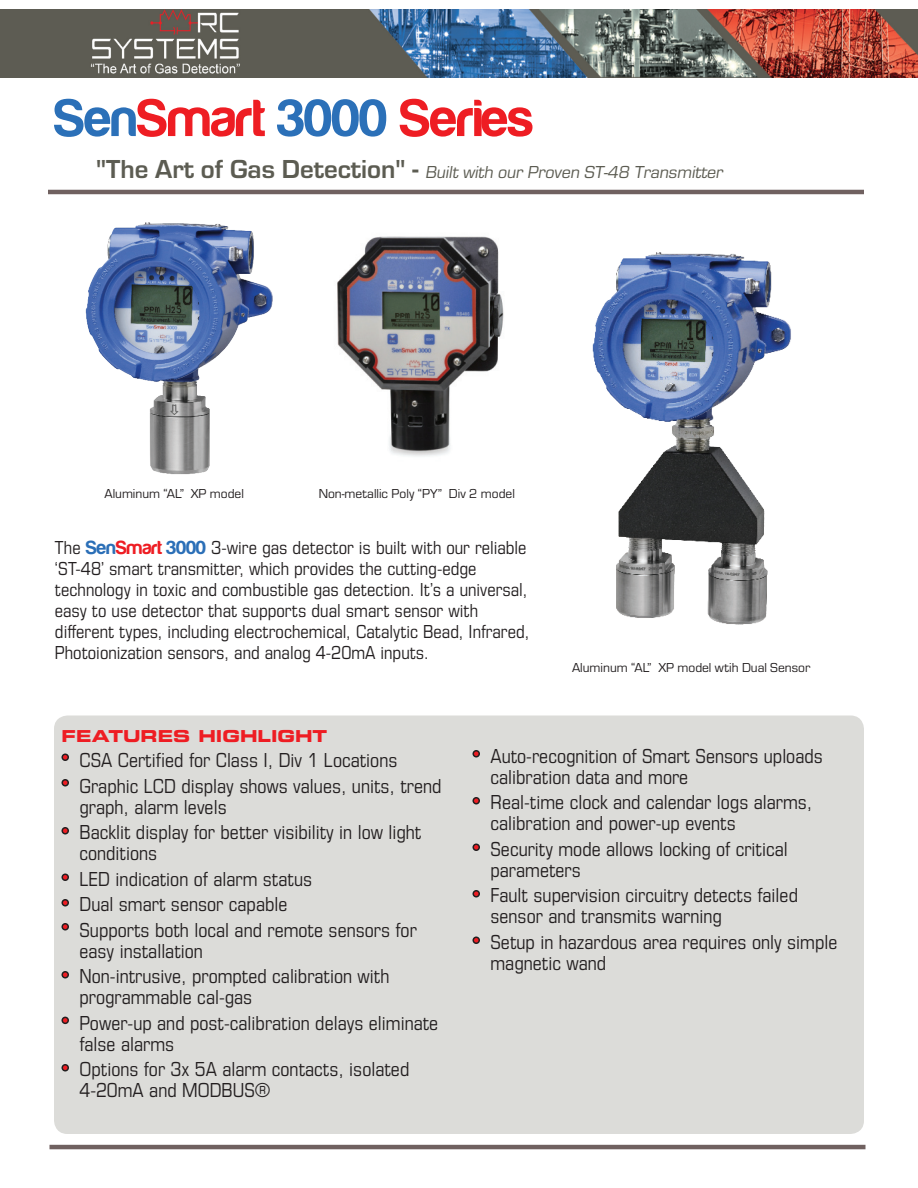
<style>
.page{position:relative;width:918px;height:1188px;background:#fff}
.page>*{position:absolute;margin:0;border:0;box-sizing:border-box;transform-origin:0 0}
.t1{font:700 54px "Harabara";color:#ee1d23}
.t2{font:21px/21px "Eurostile Con";color:#231f20}
.t3{font:19.5px/21px "Eurostile Con";color:#231f20}
.t4{font:italic 18px "Eurostile";color:#5c5c52}
.t5{font:16.5px "Eurostile LT Std Bold Ex 2";color:#ee1d23}
.t6{font:13.5px "Eurostile";color:#231f20}
.s1{color:#2b70b8}
.s2{font-weight:700;font-style:normal;font-size:27px}
.s3{font-family:"Harabara";font-weight:700;color:#2b6fb7}
.s4{font-family:"Harabara";font-weight:700;color:#ee1d23}
</style>
<div class="page">
<img style="left:85px;top:222px;width:188px;height:253px">
<img style="left:337px;top:236px;width:167px;height:221px">
<img style="left:592px;top:252px;width:199px;height:373px">
<hr style="left:50px;top:1145px;width:816px;height:4px;background:#706160">
<hr style="left:48px;top:190px;width:816px;height:4px;background:#706160">
<div style="left:54px;top:716px;width:810px;height:418px;background:#dcdcd9;border-radius:14px"></div>
<div style="left:62px;top:754px;width:7px;height:7px;border:2px solid #231f20;border-radius:50%"></div>
<div style="left:62px;top:779px;width:7px;height:8px;border:2px solid #231f20;border-radius:50%"></div>
<div style="left:62px;top:827px;width:7px;height:8px;border:2px solid #231f20;border-radius:50%"></div>
<div style="left:62px;top:874px;width:7px;height:7px;border:2px solid #231f20;border-radius:50%"></div>
<div style="left:62px;top:899px;width:7px;height:8px;border:2px solid #231f20;border-radius:50%"></div>
<div style="left:62px;top:923px;width:7px;height:8px;border:2px solid #231f20;border-radius:50%"></div>
<div style="left:62px;top:971px;width:7px;height:8px;border:2px solid #231f20;border-radius:50%"></div>
<div style="left:62px;top:1017px;width:7px;height:7px;border:2px solid #231f20;border-radius:50%"></div>
<div style="left:62px;top:1064px;width:7px;height:8px;border:2px solid #231f20;border-radius:50%"></div>
<div style="left:472px;top:750px;width:8px;height:8px;border:2px solid #231f20;border-radius:50%"></div>
<div style="left:472px;top:797px;width:8px;height:8px;border:2px solid #231f20;border-radius:50%"></div>
<div style="left:472px;top:844px;width:8px;height:7px;border:2px solid #231f20;border-radius:50%"></div>
<div style="left:472px;top:890px;width:8px;height:8px;border:2px solid #231f20;border-radius:50%"></div>
<div style="left:472px;top:937px;width:8px;height:7px;border:2px solid #231f20;border-radius:50%"></div>
<img style="left:0;top:9px;width:918px;height:69px">
<h1 class="t1" style="left:54px;top:90px;width:481px"><span class="s1">Sen</span>Smart <span class="s1">3000</span> Series</h1>
<p class="t4" style="left:96px;top:163px;width:631px"><span class="s2">"T h e Art of G a s D ete ct i o n " -</span> Built with our Proven ST-48 Transmitter</p>
<p class="t6" style="left:105px;top:486px;width:141px">Aluminum “AL” XP model</p>
<p class="t6" style="left:319px;top:486px;width:198px">Non-metallic Poly “PY” Div 2 model</p>
<p class="t3" style="left:55px;top:538px;width:476px">The <span class="s3">Sen</span><span class="s4">Smart</span> <span class="s3">3000</span> 3-wire gas detector is built with our reliable ‘ST-48’ smart transmitter, which provides the cutting-edge technology in toxic and combustible gas detection. It’s a universal, easy to use detector that supports dual smart sensor with different types, including electrochemical, Catalytic Bead, Infrared, Photoionization sensors, and analog 4-20mA inputs.</p>
<p class="t6" style="left:572px;top:661px;width:240px">Aluminum “AL” XP model wtih Dual Sensor</p>
<p class="t5" style="left:62px;top:724px;width:267px">FEATURES HIGHLIGHT</p>
<p class="t2" style="left:80px;top:748px;width:364px;line-height:25.5px">CSA Certified for Class I, Div 1 Locations<br>Graphic LCD display shows values, units, trend</p>
<p class="t2" style="left:80px;top:795px;width:343px;line-height:25.5px">graph, alarm levels<br>Backlit display for better visibility in low light</p>
<p class="t2" style="left:80px;top:841px;width:339px;line-height:25.3px">conditions<br>LED indication of alarm status<br>Dual smart sensor capable<br>Supports both local and remote sensors for</p>
<p class="t2" style="left:80px;top:938px;width:312px;line-height:25.8px">easy installation<br>Non-intrusive, prompted calibration with</p>
<p class="t2" style="left:80px;top:985px;width:360px;line-height:25.2px">programmable cal-gas<br>Power-up and post-calibration delays eliminate</p>
<p class="t2" style="left:80px;top:1031px;width:331px;line-height:25.5px">false alarms<br>Options for 3x 5A alarm contacts, isolated</p>
<p class="t2" style="left:80px;top:1080px;width:192px">4-20mA and MODBUS®</p>
<p class="t2" style="left:490px;top:745px;width:334px">Auto-recognition of Smart Sensors uploads calibration data and more</p>
<p class="t2" style="left:490px;top:792px;width:323px">Real-time clock and calendar logs alarms, calibration and power-up events</p>
<p class="t2" style="left:490px;top:838px;width:299px">Security mode allows locking of critical parameters</p>
<p class="t2" style="left:490px;top:885px;width:309px">Fault supervision circuitry detects failed sensor and transmits warning</p>
<p class="t2" style="left:490px;top:931px;width:348px">Setup in hazardous area requires only simple magnetic wand</p>
</div>
